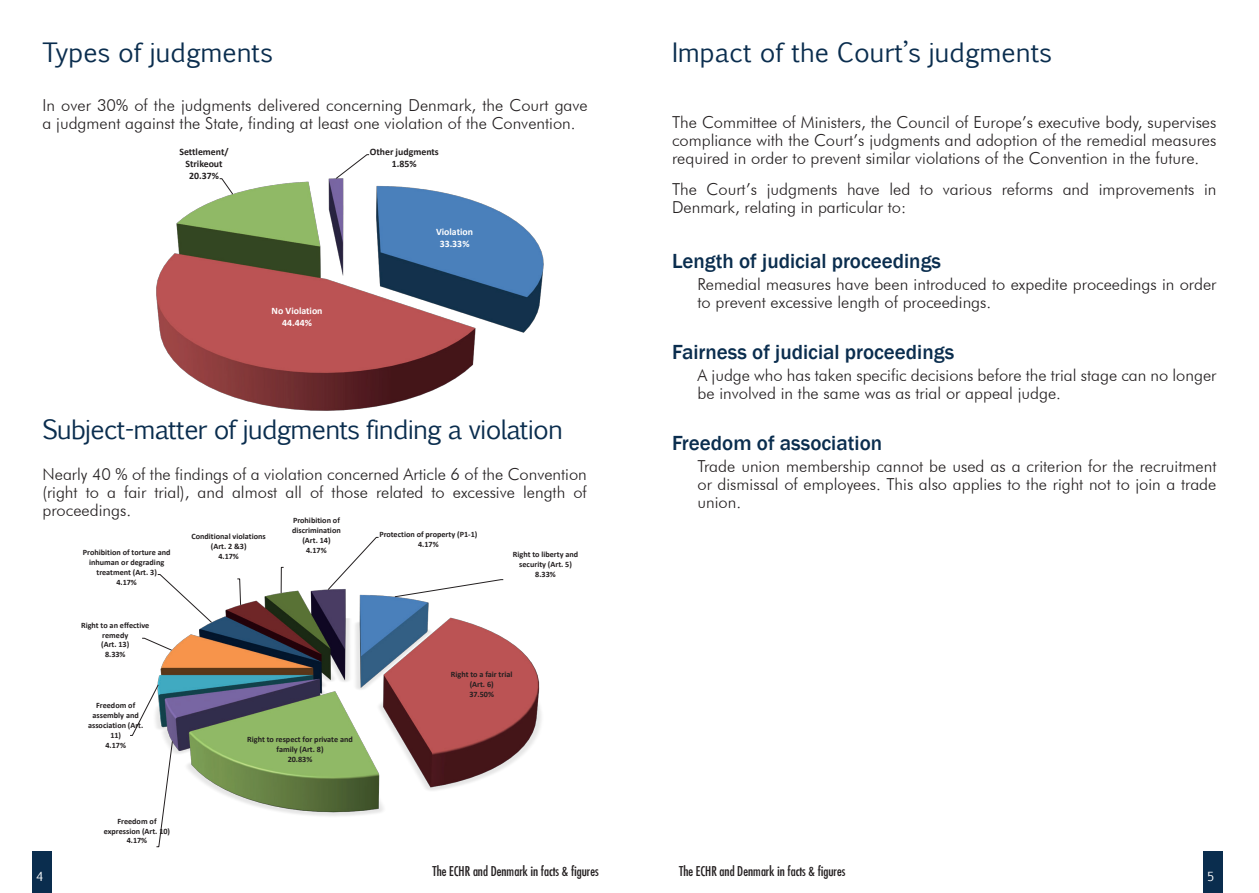
<style>
.page{position:relative;width:1259px;height:893px;background:#fff}
.page>*{position:absolute;margin:0;border:0;box-sizing:border-box;transform-origin:0 0}
.Titre_0{font:25.5px "Euphemia CAS";color:#0a2d4e}
.Titre_0-2{font:25.5px "Euphemia CAS";letter-spacing:-.03em;color:#0a2d4e}
.Titre_2{font:500 21px "Franklin Gothic";color:#0a2d4e}
.Texte_01{font:300 16.5px/18px "Futura BT";color:#231f20;text-align:justify}
.Texte{font:300 16.5px/18px "Futura BT";color:#231f20}
.t1{font:condensed 13.2px "Futura";color:#231f20}
.t2{font:12px "Euphemia CAS";color:#fff}
.t3{font:700 9.9px/12px "Calibri";color:#231f20;text-align:center}
.t4{font:700 9.9px/12px "Calibri";color:#fff;text-align:center}
.t5{font:700 8.1px/10.1px "Calibri";color:#231f20;text-align:center}
</style>
<div class="page">
<div style="left:1203px;top:852px;width:19px;height:41px;background:#0a2d4e"></div>
<div style="left:32px;top:852px;width:19px;height:41px;background:#0a2d4e"></div>
<img style="left:142px;top:566px;width:399px;height:282px">
<svg style="left:394px;top:579px;width:110px;height:18px"></svg>
<svg style="left:130px;top:684px;width:43px;height:163px"></svg>
<svg style="left:142px;top:638px;width:30px;height:13px"></svg>
<svg style="left:157px;top:574px;width:55px;height:49px"></svg>
<svg style="left:237px;top:578px;width:4px;height:27px"></svg>
<svg style="left:281px;top:567px;width:3px;height:27px"></svg>
<svg style="left:327px;top:537px;width:52px;height:53px"></svg>
<img style="left:156px;top:154px;width:388px;height:257px">
<svg style="left:219px;top:178px;width:14px;height:17px"></svg>
<svg style="left:336px;top:154px;width:33px;height:25px"></svg>
<p class="Titre_0" style="left:43px;top:34px;width:232px">Types of judgments</p>
<p class="Texte_01" style="left:43px;top:96px;width:547px">In over 30% of the judgments delivered concerning Denmark, the Court gave a judgment against the State, finding at least one violation of the Convention.</p>
<p class="t3" style="left:179px;top:145px;width:51px">Settlement/<br>Strikeout<br>20.37%</p>
<p class="t3" style="left:370px;top:145px;width:71px">Other judgments<br>1.85%</p>
<p class="t4" style="left:271px;top:304px;width:53px">No Violation<br>44.44%</p>
<p class="t4" style="left:436px;top:226px;width:39px">Violation<br>33.33%</p>
<p class="Titre_0-2" style="left:43px;top:411px;width:522px">Subject-matter of judgments finding a violation</p>
<p class="Texte_01" style="left:43px;top:465px;width:546px">Nearly 40 % of the findings of a violation concerned Article 6 of the Convention (right to a fair trial), and almost all of those related to excessive length of proceedings.</p>
<p class="t5" style="left:513px;top:549px;width:67px">Right to liberty and security (Art. 5)<br>8.33%</p>
<p class="t5" style="left:292px;top:515px;width:50px">Prohibition of discrimination (Art. 14)<br>4.17%</p>
<p class="t5" style="left:379px;top:530px;width:100px">Protection of property (P1-1)<br>4.17%</p>
<p class="t5" style="left:191px;top:531px;width:76px">Conditional violations (Art. 2 &amp;3)<br>4.17%</p>
<p class="t5" style="left:83px;top:547px;width:89px">Prohibition of torture and inhuman or degrading treatment (Art. 3)<br>4.17%</p>
<p class="t5" style="left:81px;top:620px;width:70px">Right to an effective remedy<br>(Art. 13)<br>8.33%</p>
<p class="t5" style="left:88px;top:700px;width:57px">Freedom of assembly and association (Art.<br>11)<br>4.17%</p>
<p class="t5" style="left:104px;top:816px;width:68px">Freedom of expression (Art. 10)<br>4.17%</p>
<p class="t5" style="left:247px;top:734px;width:107px">Right to respect for private and family (Art. 8)<br>20.83%</p>
<p class="t5" style="left:451px;top:669px;width:63px">Right to a fair trial (Art. 6)<br>37.50%</p>
<p class="Titre_0" style="left:672px;top:34px;width:381px">Impact of the Court’s judgments</p>
<p class="Texte_01" style="left:672px;top:113px;width:546px">The Committee of Ministers, the Council of Europe’s executive body, supervises compliance with the Court’s judgments and adoption of the remedial measures required in order to prevent similar violations of the Convention in the future.</p>
<p class="Texte_01" style="left:672px;top:180px;width:546px">The Court’s judgments have led to various reforms and improvements in<br>Denmark, relating in particular to:</p>
<p class="Titre_2" style="left:672px;top:248px;width:271px">Length of judicial proceedings</p>
<p class="Texte" style="left:697px;top:275px;width:520px">Remedial measures have been introduced to expedite proceedings in order to prevent excessive length of proceedings.</p>
<p class="Titre_2" style="left:672px;top:339px;width:284px">Fairness of judicial proceedings</p>
<p class="Texte" style="left:697px;top:366px;width:520px">A judge who has taken specific decisions before the trial stage can no longer be involved in the same was as trial or appeal judge.</p>
<p class="Titre_2" style="left:672px;top:430px;width:212px">Freedom of association</p>
<p class="Texte" style="left:697px;top:457px;width:520px;text-align:justify">Trade union membership cannot be used as a criterion for the recruitment or dismissal of employees. This also applies to the right not to join a trade union.</p>
<p class="t1" style="left:432px;top:863px;width:168px">The ECHR and Denmark in facts &amp; figures</p>
<p class="t1" style="left:679px;top:863px;width:168px">The ECHR and Denmark in facts &amp; figures</p>
<p class="t2" style="left:36px;top:868px;width:8px">4</p>
<p class="t2" style="left:1207px;top:868px;width:8px">5</p>
</div>
